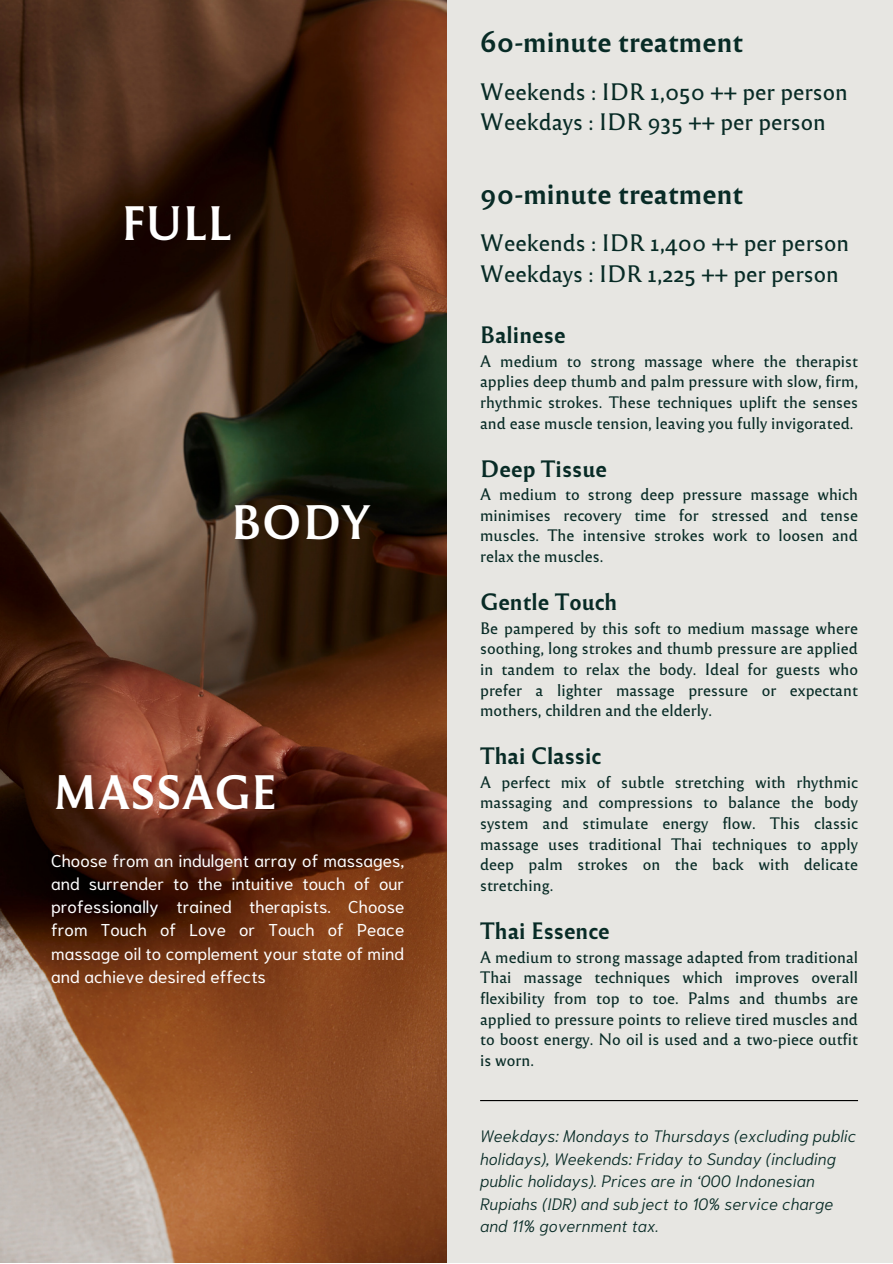
<style>
.page{position:relative;width:893px;height:1264px;background:#fff}
.page>*{position:absolute;margin:0;border:0;box-sizing:border-box;transform-origin:0 0}
.t1{font:45px "Reforma 1969 Negra";color:#fff}
.t2{font:27.15px "Reforma 1969 Negra";color:#082b26}
.t3{font:22.2px/30.5px "Reforma 1969 Gris";color:#082b26}
.t4{font:22.05px "Reforma 1969 Negra";color:#082b26}
.t5{font:17.1px/23.2px "Niramit";color:#fff;text-align:justify}
.t6{font:italic 300 16.5px/22.5px "Niramit";color:#082b26}
.t7{font:15.45px/20.7px "Reforma 1969 Gris";color:#082b26;text-align:justify}
</style>
<div class="page">
<div style="left:0;top:0;width:892px;height:1262px;background:#e7e6e2"></div>
<img style="left:0;top:0;width:446px;height:1262px">
<hr style="left:480px;top:1099px;width:378px;height:2px;background:#000">
<p class="t1" style="left:121px;top:190px;width:112px">FULL</p>
<p class="t1" style="left:231px;top:489px;width:140px">BODY</p>
<p class="t1" style="left:52px;top:760px;width:226px">MASSAGE</p>
<p class="t5" style="left:51px;top:847px;width:355px">Choose from an indulgent array of massages, and surrender to the intuitive touch of our professionally trained therapists. Choose from Touch of Love or Touch of Peace massage oil to complement your state of mind and achieve desired effects</p>
<p class="t2" style="left:480px;top:23px;width:264px">60-minute treatment</p>
<p class="t3" style="left:480px;top:75px;width:369px">Weekends : IDR 1,050 ++ per person<br>Weekdays : IDR 935 ++ per person</p>
<p class="t2" style="left:480px;top:174px;width:264px">90-minute treatment</p>
<p class="t3" style="left:480px;top:227px;width:370px">Weekends : IDR 1,400 ++ per person<br>Weekdays : IDR 1,225 ++ per person</p>
<p class="t4" style="left:480px;top:319px;width:87px">Balinese</p>
<p class="t7" style="left:480px;top:350px;width:379px">A medium to strong massage where the therapist applies deep thumb and palm pressure with slow, firm, rhythmic strokes. These techniques uplift the senses and ease muscle tension, leaving you fully invigorated.</p>
<p class="t4" style="left:480px;top:452px;width:128px">Deep Tissue</p>
<p class="t7" style="left:480px;top:483px;width:379px">A medium to strong deep pressure massage which minimises recovery time for stressed and tense muscles. The intensive strokes work to loosen and relax the muscles.</p>
<p class="t4" style="left:480px;top:586px;width:139px">Gentle Touch</p>
<p class="t7" style="left:480px;top:616px;width:379px">Be pampered by this soft to medium massage where soothing, long strokes and thumb pressure are applied in tandem to relax the body. Ideal for guests who prefer a lighter massage pressure or expectant mothers, children and the elderly.</p>
<p class="t4" style="left:480px;top:740px;width:122px">Thai Classic</p>
<p class="t7" style="left:480px;top:770px;width:379px">A perfect mix of subtle stretching with rhythmic massaging and compressions to balance the body system and stimulate energy flow. This classic massage uses traditional Thai techniques to apply deep palm strokes on the back with delicate stretching.</p>
<p class="t4" style="left:480px;top:915px;width:131px">Thai Essence</p>
<p class="t7" style="left:480px;top:945px;width:379px">A medium to strong massage adapted from traditional Thai massage techniques which improves overall flexibility from top to toe. Palms and thumbs are applied to pressure points to relieve tired muscles and to boost energy. No oil is used and a two-piece outfit is worn.</p>
<p class="t6" style="left:480px;top:1123px;width:377px">Weekdays: Mondays to Thursdays (excluding public holidays), Weekends: Friday to Sunday (including public holidays). Prices are in ‘000 Indonesian Rupiahs (IDR) and subject to 10% service charge and 11% government tax.</p>
</div>
